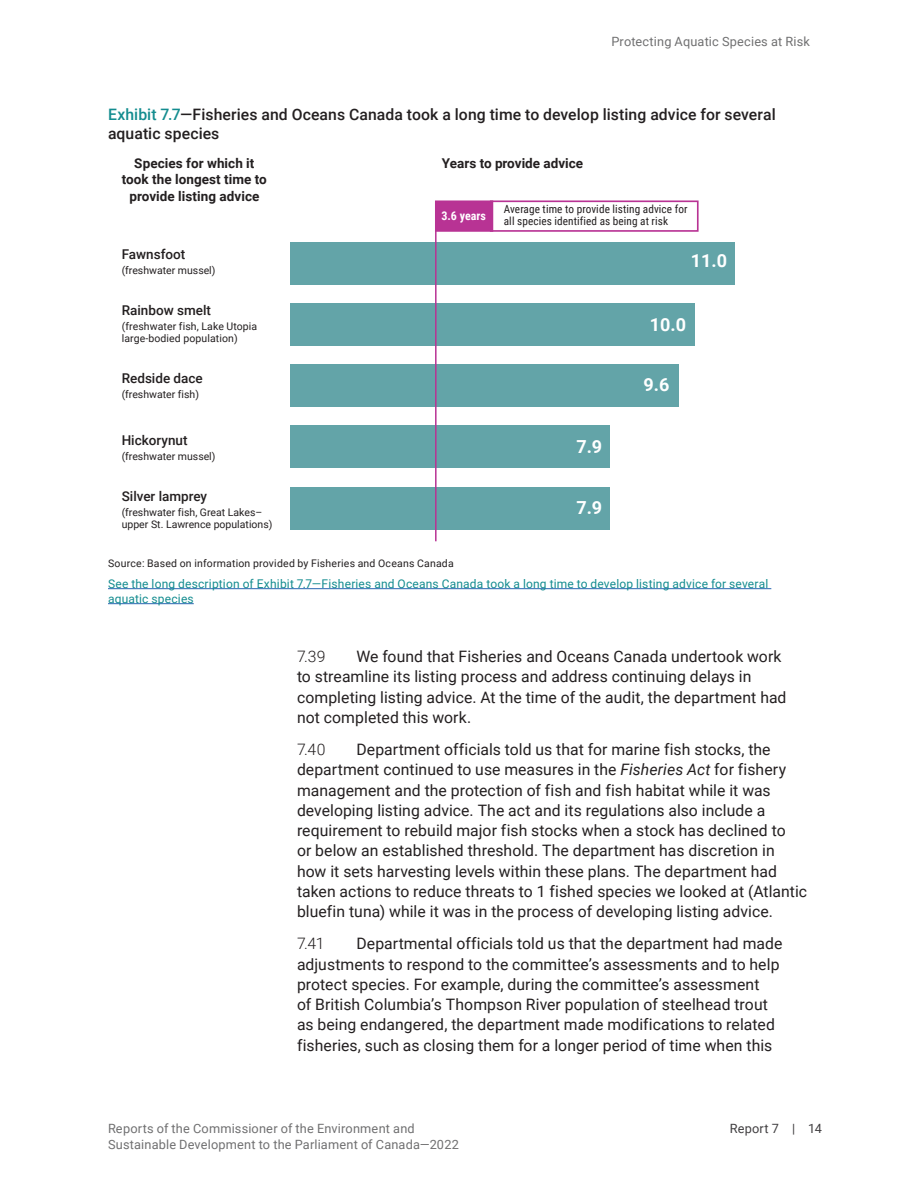
<style>
.page{position:relative;width:918px;height:1188px;background:#fff}
.page>*{position:absolute;margin:0;border:0;box-sizing:border-box;transform-origin:0 0}
.t1{font:700 18px "Roboto";color:#fff}
.Para_num{font:15.75px/20.2px "Roboto";letter-spacing:.005em;color:#231f20}
.Exhibit_Title{font:500 15.75px/18.8px "Roboto";letter-spacing:.005em;color:#231f20}
.Para_num-2{font:300 15.75px "Roboto";color:#231f20}
.t2{font:700 13.5px/16.2px "Roboto";letter-spacing:.005em;color:#231f20;text-align:center}
.t3{font:500 13.5px "Roboto";color:#231f20}
.t4{font:12.75px/15.8px "Roboto";letter-spacing:.015em;color:#707071}
.t5{font:12.75px "Roboto";letter-spacing:.015em;color:#413f41}
.Long_Description{font:12px/15px "Roboto";letter-spacing:.015em;color:#138c8f}
.t6{font:700 12px "Roboto Condensed";color:#fff}
.t7{font:11.25px/12px "Roboto Condensed";letter-spacing:.01em;color:#231f20}
.Note___Source{font:10.5px/12px "Roboto";color:#231f20}
.Note___Source-2{font:10.5px "Roboto";letter-spacing:.02em;color:#231f20}
.s1{color:#138c8f}
.s2{font-style:italic}
</style>
<div class="page">
<hr style="left:108px;top:588px;width:663px;height:1px;background:#2865b1">
<hr style="left:108px;top:603px;width:86px;height:1px;background:#2865b1">
<div style="left:290px;top:242px;width:445px;height:43px;background:#63a4a8"></div>
<div style="left:290px;top:303px;width:405px;height:43px;background:#63a4a8"></div>
<div style="left:290px;top:364px;width:389px;height:43px;background:#63a4a8"></div>
<div style="left:290px;top:426px;width:320px;height:42px;background:#63a4a8"></div>
<div style="left:290px;top:487px;width:320px;height:43px;background:#63a4a8"></div>
<hr style="left:435px;top:222px;width:2px;height:319px;background:#b83394">
<div style="left:436px;top:201px;width:56px;height:30px;background:#b83394"></div>
<div style="left:435px;top:200px;width:58px;height:32px;border:2px solid #b83394"></div>
<div style="left:490px;top:200px;width:209px;height:32px;border:2px solid #b83394"></div>
<p class="t4" style="left:611px;top:33px;width:200px">Protecting Aquatic Species at Risk</p>
<p class="Exhibit_Title" style="left:108px;top:104px;width:669px"><span class="s1">Exhibit 7.7</span>—Fisheries and Oceans Canada took a long time to develop listing advice for several aquatic species</p>
<p class="t2" style="left:122px;top:155px;width:147px">Species for which it took the longest time to provide listing advice</p>
<p class="t2" style="left:442px;top:155px;width:143px">Years to provide advice</p>
<p class="t7" style="left:504px;top:203px;width:185px">Average time to provide listing advice for all species identified as being at risk</p>
<p class="t6" style="left:441px;top:207px;width:46px">3.6 years</p>
<p class="t3" style="left:122px;top:245px;width:65px">Fawnsfoot</p>
<p class="Note___Source" style="left:122px;top:264px;width:95px">(freshwater mussel)</p>
<p class="t3" style="left:122px;top:301px;width:91px">Rainbow smelt</p>
<p class="Note___Source" style="left:122px;top:320px;width:137px">(freshwater fish, Lake Utopia large-bodied population)</p>
<p class="t3" style="left:122px;top:369px;width:83px">Redside dace</p>
<p class="Note___Source" style="left:122px;top:388px;width:79px">(freshwater fish)</p>
<p class="t3" style="left:122px;top:430px;width:67px">Hickorynut</p>
<p class="Note___Source" style="left:122px;top:450px;width:95px">(freshwater mussel)</p>
<p class="t3" style="left:122px;top:486px;width:87px">Silver lamprey</p>
<p class="Note___Source" style="left:122px;top:505px;width:152px">(freshwater fish, Great Lakes– upper St. Lawrence populations)</p>
<p class="t1" style="left:576px;top:434px;width:27px">7.9</p>
<p class="t1" style="left:576px;top:495px;width:27px">7.9</p>
<p class="t1" style="left:691px;top:248px;width:38px">11.0</p>
<p class="t1" style="left:650px;top:311px;width:38px">10.0</p>
<p class="t1" style="left:643px;top:372px;width:27px">9.6</p>
<p class="Note___Source-2" style="left:108px;top:556px;width:347px">Source: Based on information provided by Fisheries and Oceans Canada</p>
<p class="Long_Description" style="left:108px;top:576px;width:662px">See the long description of Exhibit 7.7—Fisheries and Oceans Canada took a long time to develop listing advice for several aquatic species</p>
<p class="Para_num" style="left:297px;top:646px;width:491px;text-indent:59px">We found that Fisheries and Oceans Canada undertook work to streamline its listing process and address continuing delays in completing listing advice. At the time of the audit, the department had not completed this work.</p>
<p class="Para_num-2" style="left:297px;top:738px;width:30px">7.40</p>
<p class="Para_num-2" style="left:297px;top:645px;width:30px">7.39</p>
<p class="Para_num" style="left:297px;top:739px;width:512px;text-indent:59px">Department officials told us that for marine fish stocks, the department continued to use measures in the <span class="s2">Fisheries Act</span> for fishery management and the protection of fish and fish habitat while it was developing listing advice. The act and its regulations also include a requirement to rebuild major fish stocks when a stock has declined to<br>or below an established threshold. The department has discretion in how it sets harvesting levels within these plans. The department had taken actions to reduce threats to 1 fished species we looked at (Atlantic bluefin tuna) while it was in the process of developing listing advice.</p>
<p class="Para_num-2" style="left:297px;top:933px;width:29px">7.41</p>
<p class="Para_num" style="left:297px;top:933px;width:487px;text-indent:59px">Departmental officials told us that the department had made adjustments to respond to the committee’s assessments and to help protect species. For example, during the committee’s assessment<br>of British Columbia’s Thompson River population of steelhead trout as being endangered, the department made modifications to related fisheries, such as closing them for a longer period of time when this</p>
<p class="t4" style="left:108px;top:1120px;width:353px">Reports of the Commissioner of the Environment and<br>Sustainable Development to the Parliament of Canada—2022</p>
<p class="t5" style="left:730px;top:1120px;width:94px">Report 7 | 14</p>
</div>
